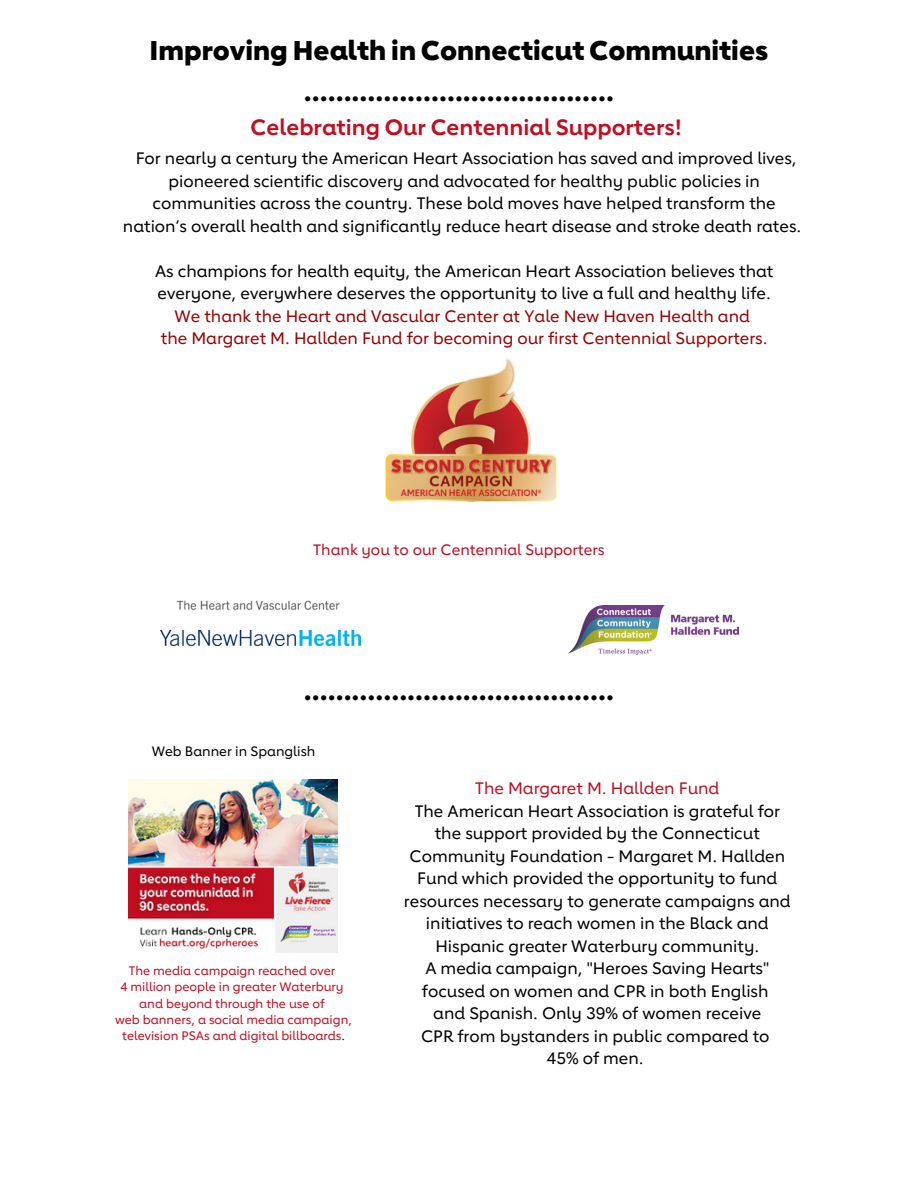
<style>
.page{position:relative;width:918px;height:1188px;background:#fff}
.page>*{position:absolute;margin:0;border:0;box-sizing:border-box;transform-origin:0 0}
.t1{font:800 27px "Lub Dub";color:#000}
.t2{font:800 25.5px "Lub Dub";color:#000}
.t3{font:700 22.05px "Lub Dub";color:#c10e21}
.t4{font:500 16.5px/22.5px "Lub Dub";color:#000;text-align:center}
.t5{font:500 16.5px "Lub Dub";color:#900}
.t6{font:500 16.5px "Lub Dub";color:#c10e21}
.t7{font:500 15px "Lub Dub";color:#c10e21}
.t8{font:500 13.5px "Lub Dub";color:#000}
.t9{font:500 12.3px/16.2px "Lub Dub";color:#c10e21;text-align:center}
.s1{color:#000}
</style>
<div class="page">
<img style="left:129px;top:779px;width:209px;height:173px">
<img style="left:385px;top:359px;width:173px;height:143px">
<img style="left:569px;top:605px;width:169px;height:50px">
<img style="left:176px;top:600px;width:164px;height:11px">
<img style="left:161px;top:630px;width:199px;height:16px">
<p class="t1" style="left:150px;top:33px;width:620px">Improving Health in Connecticut Communities</p>
<p class="t2" style="left:304px;top:76px;width:312px">.......................................</p>
<p class="t3" style="left:251px;top:112px;width:433px">Celebrating Our Centennial Supporters!</p>
<p class="t4" style="left:123px;top:147px;width:680px">For nearly a century the American Heart Association has saved and improved lives, pioneered scientific discovery and advocated for healthy public policies in communities across the country. These bold moves have helped transform the nation’s overall health and significantly reduce heart disease and stroke death rates.</p>
<p class="t4" style="left:155px;top:259px;width:620px;text-align:left">As champions for health equity, the American Heart Association believes that everyone, everywhere deserves the opportunity to live a full and healthy life.</p>
<p class="t5" style="left:174px;top:305px;width:577px">We thank the Heart and Vascular Center at Yale New Haven Health and</p>
<p class="t5" style="left:161px;top:328px;width:608px">the Margaret M. Hallden Fund for becoming our first Centennial Supporters.</p>
<p class="t7" style="left:313px;top:540px;width:293px">Thank you to our Centennial Supporters</p>
<p class="t2" style="left:304px;top:674px;width:312px">.......................................</p>
<p class="t8" style="left:152px;top:742px;width:165px">Web Banner in Spanglish</p>
<p class="t9" style="left:129px;top:962px;width:208px">The media campaign reached over</p>
<p class="t9" style="left:120px;top:979px;width:225px">4 million people in greater Waterbury</p>
<p class="t9" style="left:139px;top:995px;width:187px">and beyond through the use of</p>
<p class="t9" style="left:115px;top:1011px;width:238px">web banners, a social media campaign, television PSAs and digital billboards<span class="s1">.</span></p>
<p class="t6" style="left:475px;top:778px;width:246px">The Margaret M. Hallden Fund</p>
<p class="t4" style="left:404px;top:799px;width:388px">The American Heart Association is grateful for the support provided by the Connecticut Community Foundation - Margaret M. Hallden Fund which provided the opportunity to fund resources necessary to generate campaigns and initiatives to reach women in the Black and Hispanic greater Waterbury community.</p>
<p class="t4" style="left:422px;top:957px;width:349px;text-align:left">A media campaign, "Heroes Saving Hearts" focused on women and CPR in both English</p>
<p class="t4" style="left:433px;top:1002px;width:330px">and Spanish. Only 39% of women receive</p>
<p class="t4" style="left:421px;top:1024px;width:350px">CPR from bystanders in public compared to</p>
<p class="t4" style="left:547px;top:1047px;width:98px">45% of men.</p>
</div>
